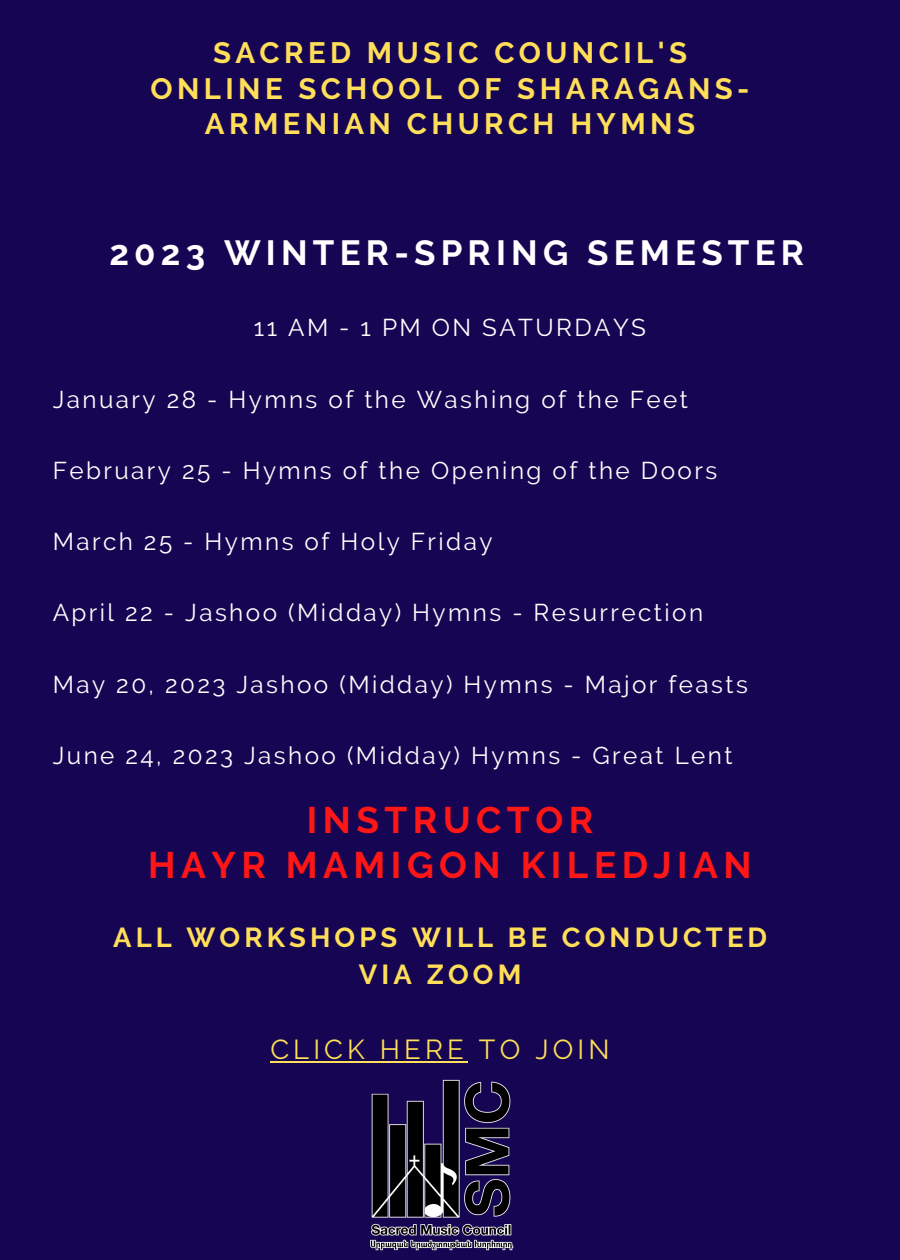
<style>
.page{position:relative;width:900px;height:1260px;background:#160552}
.page>*{position:absolute;margin:0;border:0;box-sizing:border-box;transform-origin:0 0}
.t1{font:700 37px/45px "Raleway";letter-spacing:.15em;color:#ff1616;text-align:center}
.t2{font:700 34.75px "Raleway";letter-spacing:.15em;color:#fff}
.t3{font:700 29.5px/35.5px "Raleway";letter-spacing:.15em;color:#ffde59;text-align:center}
.t4{font:700 27.5px/37.5px "Raleway";letter-spacing:.15em;color:#ffde59;text-align:center}
.t5{font:27.5px "Raleway";letter-spacing:.15em;color:#ffde59}
.t6{font:24.25px "Raleway";letter-spacing:.1em;color:#fff}
</style>
<div class="page">
<hr style="left:270px;top:1061px;width:198px;height:2px;background:#ffde59">
<img style="left:370px;top:1079px;width:144px;height:172px">
<p class="t3" style="left:150px;top:35px;width:601px">SACRED MUSIC COUNCIL'S<br>ONLINE SCHOOL OF SHARAGANS-<br>ARMENIAN CHURCH HYMNS</p>
<h2 class="t2" style="left:109px;top:233px;width:696px">2023 WINTER-SPRING SEMESTER</h2>
<p class="t6" style="left:254px;top:314px;width:394px">11 AM - 1 PM ON SATURDAYS</p>
<p class="t6" style="left:53px;top:385px;width:637px">January 28 - Hymns of the Washing of the Feet</p>
<p class="t6" style="left:53px;top:456px;width:666px">February 25 - Hymns of the Opening of the Doors</p>
<p class="t6" style="left:53px;top:527px;width:441px">March 25 - Hymns of Holy Friday</p>
<p class="t6" style="left:53px;top:599px;width:652px">April 22 - Jashoo (Midday) Hymns - Resurrection</p>
<p class="t6" style="left:53px;top:670px;width:697px">May 20, 2023 Jashoo (Midday) Hymns - Major feasts</p>
<p class="t6" style="left:53px;top:741px;width:681px">June 24, 2023 Jashoo (Midday) Hymns - Great Lent</p>
<h1 class="t1" style="left:148px;top:798px;width:605px">INSTRUCTOR<br>HAYR MAMIGON KILEDJIAN</h1>
<p class="t4" style="left:113px;top:918px;width:656px">ALL WORKSHOPS WILL BE CONDUCTED<br>VIA ZOOM</p>
<p class="t5" style="left:270px;top:1033px;width:341px">CLICK HERE TO JOIN</p>
</div>
